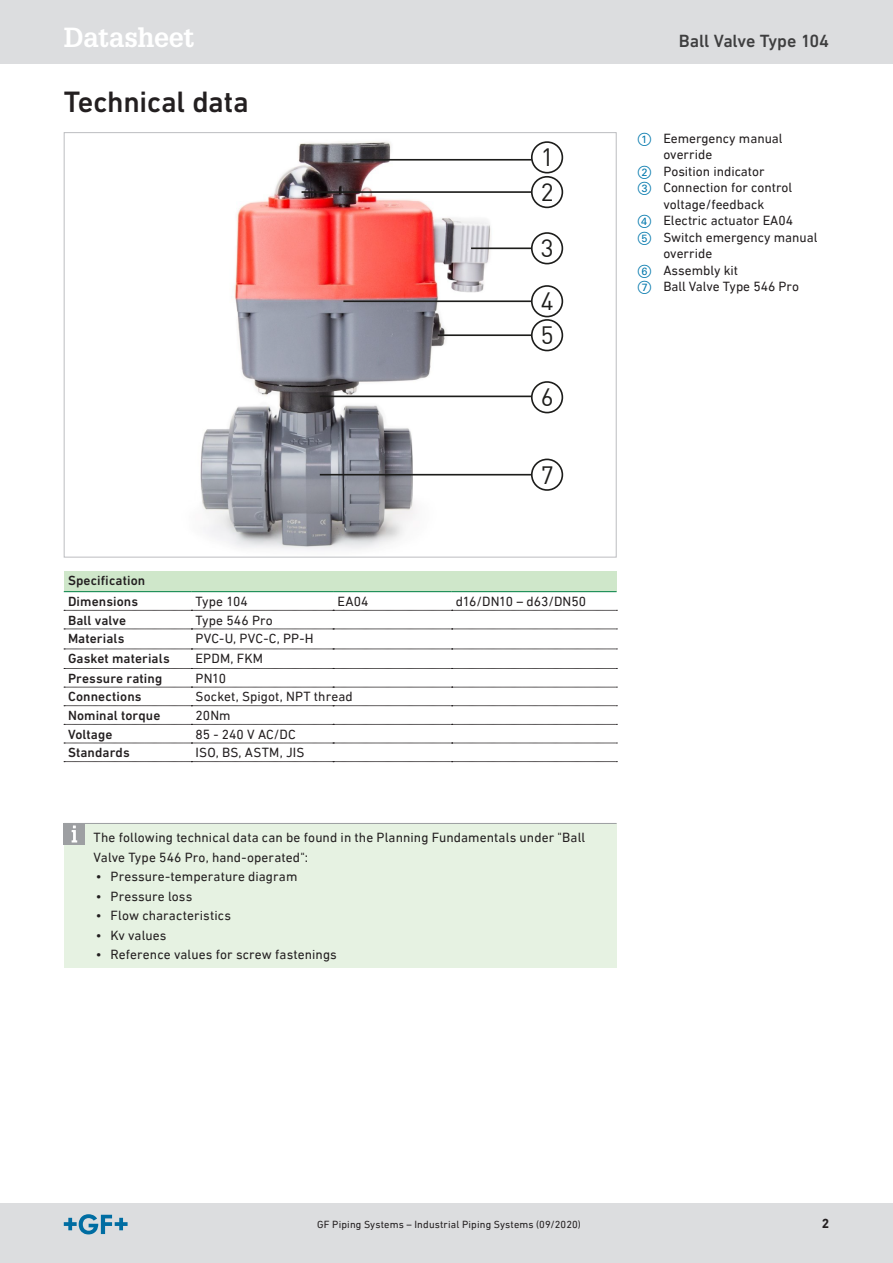
<style>
.page{position:relative;width:893px;height:1263px;background:#fff}
.page>*{position:absolute;margin:0;border:0;box-sizing:border-box;transform-origin:0 0}
.Heading_1{font:500 30px "DIN Next W1 G";letter-spacing:-.01em;color:#231f20}
.t1{font:700 27px "Glypha LT Pro";letter-spacing:-.01em;color:#fff}
.t2{font:24.6px/34.7px "DIN";color:#1d1d1b}
.t3{font:500 18px "DIN Next W1 G";letter-spacing:-.005em;color:#3e3e3f}
.Grundtext{font:13.5px/19.5px "DIN Next LT Pro";letter-spacing:.01em;color:#231f20}
.Legende__Kreisziffe{font:13.5px/16.5px "DIN Next LT Pro";color:#231f20}
.Tabelle_Text_links{font:13.5px "DIN Next LT Pro";letter-spacing:.01em;color:#231f20}
.Tabelle_Text_links-2{font:500 13.5px "DIN Next W1 G";letter-spacing:.005em;color:#231f20}
.Tabelle_Kopfzeile_l{font:500 13.5px "DIN Next W1 G";letter-spacing:.01em;color:#231f20}
.t4{font:700 13.5px "DIN Next LT Pro";color:#231f20}
.t5{font:10.5px "DIN Next LT Pro";letter-spacing:.015em;color:#231f20}
.s1{font-family:"Extra S One";color:#0077ac}
</style>
<div class="page">
<div style="left:0;top:1203px;width:893px;height:60px;background:#dcdddf"></div>
<svg style="left:64px;top:1214px;width:64px;height:20px"></svg>
<div style="left:0;top:0;width:893px;height:64px;background:#dcdddf"></div>
<hr style="left:892px;top:1046px;width:1px;height:217px;background:#dcdddf">
<div style="left:64px;top:571px;width:553px;height:21px;background:#cfe7ca"></div>
<svg style="left:64px;top:610px;width:553px;height:1px"></svg>
<hr style="left:64px;top:591px;width:127px;height:1px;background:#008044">
<hr style="left:191px;top:591px;width:142px;height:1px;background:#008044">
<hr style="left:333px;top:591px;width:119px;height:1px;background:#008044">
<hr style="left:452px;top:591px;width:165px;height:1px;background:#008044">
<svg style="left:64px;top:629px;width:553px;height:1px"></svg>
<svg style="left:64px;top:649px;width:553px;height:1px"></svg>
<svg style="left:64px;top:668px;width:553px;height:1px"></svg>
<svg style="left:64px;top:687px;width:553px;height:1px"></svg>
<svg style="left:64px;top:705px;width:553px;height:1px"></svg>
<svg style="left:64px;top:724px;width:553px;height:1px"></svg>
<svg style="left:64px;top:743px;width:553px;height:1px"></svg>
<svg style="left:64px;top:761px;width:553px;height:1px"></svg>
<div style="left:64px;top:823px;width:553px;height:144px;background:#e6f2e2"></div>
<hr style="left:64px;top:823px;width:553px;height:1px;background:#9d9fa2">
<img style="left:200px;top:141px;width:332px;height:409px">
<hr style="left:320px;top:474px;width:212px;height:1px;background:#1d1d1b">
<hr style="left:320px;top:396px;width:212px;height:1px;background:#1d1d1b">
<hr style="left:438px;top:334px;width:94px;height:2px;background:#1d1d1b">
<hr style="left:343px;top:300px;width:189px;height:2px;background:#1d1d1b">
<hr style="left:471px;top:247px;width:61px;height:2px;background:#1d1d1b">
<hr style="left:353px;top:159px;width:179px;height:2px;background:#1d1d1b">
<hr style="left:302px;top:191px;width:230px;height:2px;background:#1d1d1b">
<div style="left:531px;top:141px;width:32px;height:32px;border:2px solid #1d1d1b;border-radius:50%"></div>
<div style="left:531px;top:176px;width:32px;height:32px;border:2px solid #1d1d1b;border-radius:50%"></div>
<div style="left:531px;top:232px;width:32px;height:32px;border:2px solid #1d1d1b;border-radius:50%"></div>
<div style="left:531px;top:285px;width:32px;height:32px;border:2px solid #1d1d1b;border-radius:50%"></div>
<div style="left:531px;top:319px;width:32px;height:32px;border:2px solid #1d1d1b;border-radius:50%"></div>
<div style="left:531px;top:381px;width:32px;height:32px;border:2px solid #1d1d1b;border-radius:50%"></div>
<div style="left:531px;top:459px;width:32px;height:32px;border:2px solid #1d1d1b;border-radius:50%"></div>
<div style="left:64px;top:823px;width:21px;height:22px;background:#9d9fa2"></div>
<svg style="left:72px;top:825px;width:5px;height:17px"></svg>
<h2 class="t1" style="left:64px;top:20px;width:132px">Datasheet</h2>
<h3 class="t3" style="left:679px;top:30px;width:152px">Ball Valve Type 104</h3>
<p class="Heading_1" style="left:64px;top:84px;width:186px">Technical data</p>
<p class="t2" style="left:541px;top:140px;width:14px">1<br>2</p>
<p class="t2" style="left:541px;top:221px;width:14px;line-height:52.9px">3<br>4</p>
<p class="t2" style="left:541px;top:317px;width:14px">5</p>
<p class="t2" style="left:541px;top:380px;width:14px">6</p>
<p class="t2" style="left:541px;top:457px;width:14px">7</p>
<p class="Tabelle_Kopfzeile_l" style="left:68px;top:573px;width:79px">Specification</p>
<p class="Tabelle_Text_links-2" style="left:68px;top:594px;width:72px">Dimensions</p>
<p class="Tabelle_Text_links" style="left:196px;top:594px;width:54px">Type 104</p>
<p class="Tabelle_Text_links" style="left:337px;top:594px;width:33px">EA04</p>
<p class="Tabelle_Text_links" style="left:456px;top:594px;width:132px">d16/DN10 – d63/DN50</p>
<p class="Tabelle_Text_links-2" style="left:68px;top:612px;width:59px">Ball valve</p>
<p class="Tabelle_Text_links" style="left:196px;top:612px;width:79px">Type 546 Pro</p>
<p class="Tabelle_Text_links-2" style="left:68px;top:631px;width:58px">Materials</p>
<p class="Tabelle_Text_links" style="left:196px;top:631px;width:120px">PVC-U, PVC-C, PP-H</p>
<p class="Tabelle_Text_links-2" style="left:68px;top:651px;width:103px">Gasket materials</p>
<p class="Tabelle_Text_links" style="left:196px;top:651px;width:69px">EPDM, FKM</p>
<p class="Tabelle_Text_links-2" style="left:68px;top:670px;width:96px">Pressure rating</p>
<p class="Tabelle_Text_links" style="left:196px;top:670px;width:32px">PN10</p>
<p class="Tabelle_Text_links-2" style="left:68px;top:689px;width:75px">Connections</p>
<p class="Tabelle_Text_links" style="left:196px;top:689px;width:159px">Socket, Spigot, NPT thread</p>
<p class="Tabelle_Text_links-2" style="left:68px;top:708px;width:94px">Nominal torque</p>
<p class="Tabelle_Text_links" style="left:196px;top:708px;width:37px">20Nm</p>
<p class="Tabelle_Text_links-2" style="left:68px;top:726px;width:46px">Voltage</p>
<p class="Tabelle_Text_links" style="left:196px;top:726px;width:102px">85 - 240 V AC/DC</p>
<p class="Tabelle_Text_links-2" style="left:68px;top:745px;width:63px">Standards</p>
<p class="Tabelle_Text_links" style="left:196px;top:745px;width:110px">ISO, BS, ASTM, JIS</p>
<p class="Grundtext" style="left:94px;top:827px;width:493px">The following technical data can be found in the Planning Fundamentals under "Ball<br>Valve Type 546 Pro, hand-operated":</p>
<p class="Grundtext" style="left:96px;top:866px;width:203px">• Pressure-temperature diagram</p>
<p class="Grundtext" style="left:96px;top:886px;width:98px">• Pressure loss</p>
<p class="Grundtext" style="left:96px;top:905px;width:137px">• Flow characteristics</p>
<p class="Grundtext" style="left:96px;top:925px;width:72px">• Kv values</p>
<p class="Grundtext" style="left:96px;top:944px;width:243px">• Reference values for screw fastenings</p>
<p class="Legende__Kreisziffe" style="left:663px;top:130px;width:121px;text-indent:-26px"><span class="s1">a</span> Eemergency manual override</p>
<p class="Legende__Kreisziffe" style="left:638px;top:163px;width:128px"><span class="s1">s</span> Position indicator</p>
<p class="Legende__Kreisziffe" style="left:638px;top:179px;width:156px;text-align:center"><span class="s1">d</span> Connection for control voltage/feedback</p>
<p class="Legende__Kreisziffe" style="left:638px;top:212px;width:157px"><span class="s1">f</span> Electric actuator EA04</p>
<p class="Legende__Kreisziffe" style="left:663px;top:229px;width:156px;text-indent:-26px"><span class="s1">g</span> Switch emergency manual override</p>
<p class="Legende__Kreisziffe" style="left:638px;top:262px;width:102px"><span class="s1">h</span> Assembly kit</p>
<p class="Legende__Kreisziffe" style="left:638px;top:278px;width:163px"><span class="s1">j</span> Ball Valve Type 546 Pro</p>
<p class="t5" style="left:317px;top:1219px;width:265px">GF Piping Systems – Industrial Piping Systems (09/2020)</p>
<p class="t4" style="left:822px;top:1216px;width:9px">2</p>
</div>
